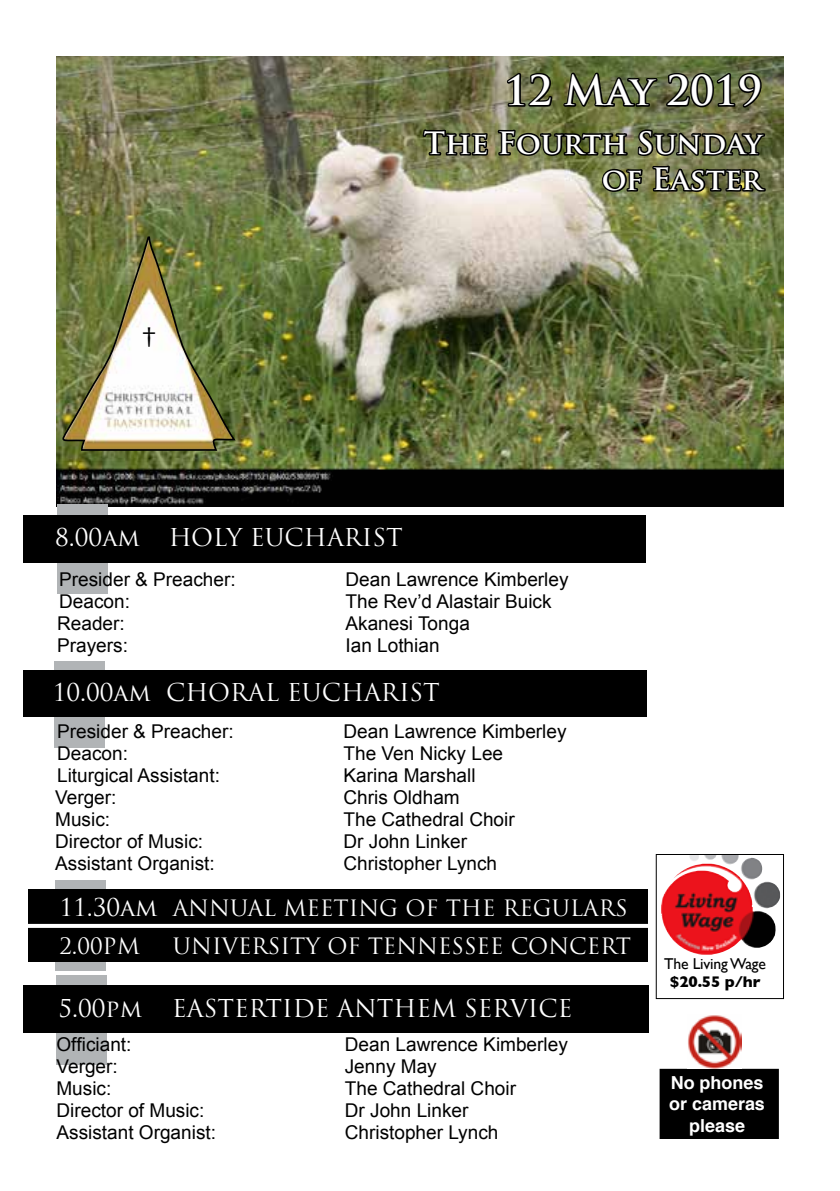
<style>
.page{position:relative;width:840px;height:1191px;background:#fff}
.page>*{position:absolute;margin:0;border:0;box-sizing:border-box;transform-origin:0 0}
.t1{font:700 40px "Trajan Pro";color:#fff}
.t2{font:200 36.4px "The Sans B2";color:#000}
.t3{font:700 30px/36px "Trajan Pro";color:#fff;text-align:right}
.t4{font:24px "Trajan Pro";color:#fff}
.t5{font:22px/37.8px "Trajan Pro";color:#fff}
.t6{font:19px "Arial";color:#000}
.t7{font:700 18px/21.6px "Helvetica";color:#fff;text-align:center}
.t8{font:15.6px "Gill Sans";letter-spacing:-.01em;color:#000}
.t9{font:700 15.6px "Gill Sans";color:#000}
.s1{font-size:24px}
</style>
<div class="page">
<img style="left:57px;top:57px;width:725px;height:449px">
<div style="left:55px;top:880px;width:50px;height:91px;background:#b1b4b6"></div>
<div style="left:28px;top:889px;width:619px;height:73px;background:#000"></div>
<div style="left:660px;top:1069px;width:117px;height:69px;background:#000"></div>
<div style="left:659px;top:1068px;width:119px;height:71px;border:2px solid #000"></div>
<img style="left:688px;top:1015px;width:52px;height:53px">
<svg style="left:421px;top:115px;width:68px;height:94px;background:#868668"></svg>
<img style="left:496px;top:56px;width:270px;height:305px">
<img style="left:60px;top:236px;width:177px;height:216px">
<div style="left:55px;top:661px;width:50px;height:86px;background:#b1b4b6"></div>
<div style="left:57px;top:504px;width:50px;height:90px;background:#b1b4b6"></div>
<div style="left:23px;top:515px;width:622px;height:47px;background:#000"></div>
<div style="left:23px;top:670px;width:623px;height:46px;background:#000"></div>
<div style="left:56px;top:975px;width:50px;height:89px;background:#b1b4b6"></div>
<div style="left:23px;top:985px;width:625px;height:47px;background:#000"></div>
<svg style="left:28px;top:924px;width:711px;height:4px;background:#f0e1e1"></svg>
<img style="left:661px;top:856px;width:101px;height:59px">
<div style="left:655px;top:854px;width:128px;height:145px;border:1px solid #000"></div>
<h2 class="t2" style="left:141px;top:324px;width:17px">†</h2>
<h1 class="t1" style="left:504px;top:66px;width:259px">12 May 2019</h1>
<h3 class="t3" style="left:423px;top:125px;width:339px">The Fourth Sunday of Easter</h3>
<p class="t4" style="left:55px;top:522px;width:349px">8.00am HOLY EUCHARIST</p>
<p class="t6" style="left:59px;top:567px;width:178px">Presider &amp; Preacher:</p>
<p class="t6" style="left:345px;top:567px;width:224px">Dean Lawrence Kimberley</p>
<p class="t6" style="left:59px;top:589px;width:72px">Deacon:</p>
<p class="t6" style="left:345px;top:589px;width:207px">The Rev’d Alastair Buick</p>
<p class="t6" style="left:57px;top:611px;width:69px">Reader:</p>
<p class="t6" style="left:345px;top:611px;width:126px">Akanesi Tonga</p>
<p class="t6" style="left:57px;top:633px;width:72px">Prayers:</p>
<p class="t6" style="left:345px;top:633px;width:96px">Ian Lothian</p>
<p class="t4" style="left:53px;top:677px;width:388px">10.00am CHORAL EUCHARIST</p>
<p class="t6" style="left:57px;top:719px;width:178px">Presider &amp; Preacher:</p>
<p class="t6" style="left:343px;top:719px;width:224px">Dean Lawrence Kimberley</p>
<p class="t6" style="left:57px;top:741px;width:72px">Deacon:</p>
<p class="t6" style="left:343px;top:741px;width:161px">The Ven Nicky Lee</p>
<p class="t6" style="left:57px;top:763px;width:164px">Liturgical Assistant:</p>
<p class="t6" style="left:343px;top:763px;width:133px">Karina Marshall</p>
<p class="t6" style="left:55px;top:785px;width:63px">Verger:</p>
<p class="t6" style="left:343px;top:785px;width:118px">Chris Oldham</p>
<p class="t6" style="left:55px;top:807px;width:56px">Music:</p>
<p class="t6" style="left:343px;top:807px;width:173px">The Cathedral Choir</p>
<p class="t6" style="left:55px;top:829px;width:149px">Director of Music:</p>
<p class="t6" style="left:343px;top:829px;width:125px">Dr John Linker</p>
<p class="t6" style="left:55px;top:851px;width:161px">Assistant Organist:</p>
<p class="t6" style="left:343px;top:851px;width:155px">Christopher Lynch</p>
<p class="t5" style="left:59px;top:888px;width:569px"><span class="s1">11.30am</span> ANNUAL MEETING OF THE REGULARS<br>2.00PM</p>
<p class="t5" style="left:173px;top:926px;width:459px">UNIVERSITY OF TENNESSEE CONCERT</p>
<p class="t4" style="left:58px;top:993px;width:85px">5.00pm</p>
<p class="t4" style="left:172px;top:993px;width:402px">EASTERTIDE ANTHEM SERVICE</p>
<p class="t6" style="left:56px;top:1031px;width:76px">Officiant:</p>
<p class="t6" style="left:344px;top:1031px;width:224px">Dean Lawrence Kimberley</p>
<p class="t6" style="left:56px;top:1053px;width:63px">Verger:</p>
<p class="t6" style="left:344px;top:1053px;width:93px">Jenny May</p>
<p class="t6" style="left:56px;top:1075px;width:56px">Music:</p>
<p class="t6" style="left:344px;top:1075px;width:173px">The Cathedral Choir</p>
<p class="t6" style="left:56px;top:1097px;width:149px">Director of Music:</p>
<p class="t6" style="left:344px;top:1097px;width:125px">Dr John Linker</p>
<p class="t6" style="left:56px;top:1119px;width:161px">Assistant Organist:</p>
<p class="t6" style="left:344px;top:1119px;width:155px">Christopher Lynch</p>
<p class="t8" style="left:663px;top:954px;width:103px">The Living Wage</p>
<p class="t9" style="left:669px;top:969px;width:92px">$20.55 p/hr</p>
<p class="t7" style="left:668px;top:1072px;width:97px">No phones or cameras please</p>
</div>
